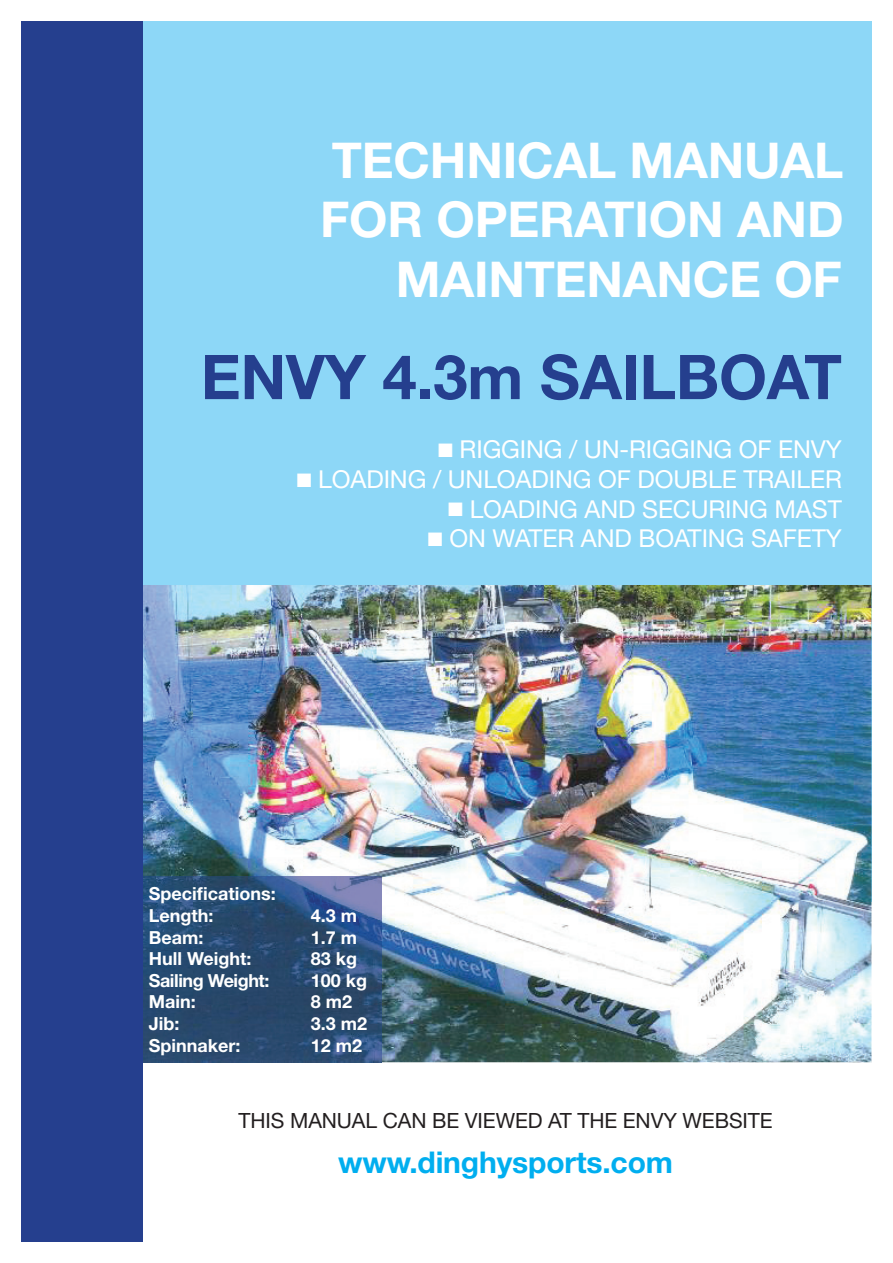
<style>
.page{position:relative;width:893px;height:1263px;background:#fff}
.page>*{position:absolute;margin:0;border:0;box-sizing:border-box;transform-origin:0 0}
.t1{font:700 61.8px "Helvetica Neue";letter-spacing:-.005em;color:#253f8e}
.t2{font:700 49.35px/59.2px "Helvetica Neue";letter-spacing:-.005em;color:#fff;text-align:right}
.t3{font:700 30px "Helvetica Neue";letter-spacing:-.005em;color:#00aeef}
.t4{font:24.75px "Helvetica Neue";letter-spacing:-.005em;color:#fff}
.t5{font:21px "Helvetica Neue";letter-spacing:-.005em;color:#231f20}
.t6{font:700 18px/21.6px "Helvetica Neue";color:#fff}
.t7{font:700 18px "Helvetica Neue";letter-spacing:-.025em;color:#fff}
</style>
<div class="page">
<div style="left:130px;top:21px;width:742px;height:880px;background:#8dd7f7"></div>
<img style="left:142px;top:585px;width:729px;height:477px">
<hr style="left:141px;top:1062px;width:241px;height:1px;background:#8688ba">
<img style="left:142px;top:877px;width:240px;height:185px">
<div style="left:21px;top:21px;width:121px;height:1221px;background:#253f8e"></div>
<h2 class="t2" style="left:320px;top:135px;width:525px">TECHNICAL MANUAL<br>FOR OPERATION AND<br>MAINTENANCE OF</h2>
<h1 class="t1" style="left:201px;top:355px;width:643px">ENVY 4.3m SAILBOAT</h1>
<p class="t4" style="left:438px;top:441px;width:405px">■ RIGGING / UN-RIGGING OF ENVY</p>
<p class="t4" style="left:297px;top:470px;width:547px">■ LOADING / UNLOADING OF DOUBLE TRAILER</p>
<p class="t4" style="left:448px;top:500px;width:395px">■ LOADING AND SECURING MAST</p>
<p class="t4" style="left:428px;top:530px;width:415px">■ ON WATER AND BOATING SAFETY</p>
<p class="t6" style="left:149px;top:885px;width:128px">Specifications:<br>Length:</p>
<p class="t6" style="left:311px;top:906px;width:48px">4.3 m</p>
<p class="t6" style="left:149px;top:928px;width:56px">Beam:</p>
<p class="t6" style="left:311px;top:928px;width:48px">1.7 m</p>
<p class="t6" style="left:149px;top:949px;width:104px">Hull Weight:</p>
<p class="t6" style="left:311px;top:949px;width:48px">83 kg</p>
<p class="t7" style="left:149px;top:974px;width:122px">Sailing Weight:</p>
<p class="t6" style="left:311px;top:971px;width:58px">100 kg</p>
<p class="t6" style="left:149px;top:993px;width:48px">Main:</p>
<p class="t6" style="left:311px;top:993px;width:43px">8 m2</p>
<p class="t6" style="left:149px;top:1014px;width:32px">Jib:</p>
<p class="t6" style="left:311px;top:1014px;width:58px">3.3 m2</p>
<p class="t6" style="left:149px;top:1036px;width:93px">Spinnaker:</p>
<p class="t6" style="left:311px;top:1036px;width:53px">12 m2</p>
<p class="t5" style="left:239px;top:1112px;width:535px">THIS MANUAL CAN BE VIEWED AT THE ENVY WEBSITE</p>
<p class="t3" style="left:338px;top:1151px;width:336px">www.dinghysports.com</p>
</div>
